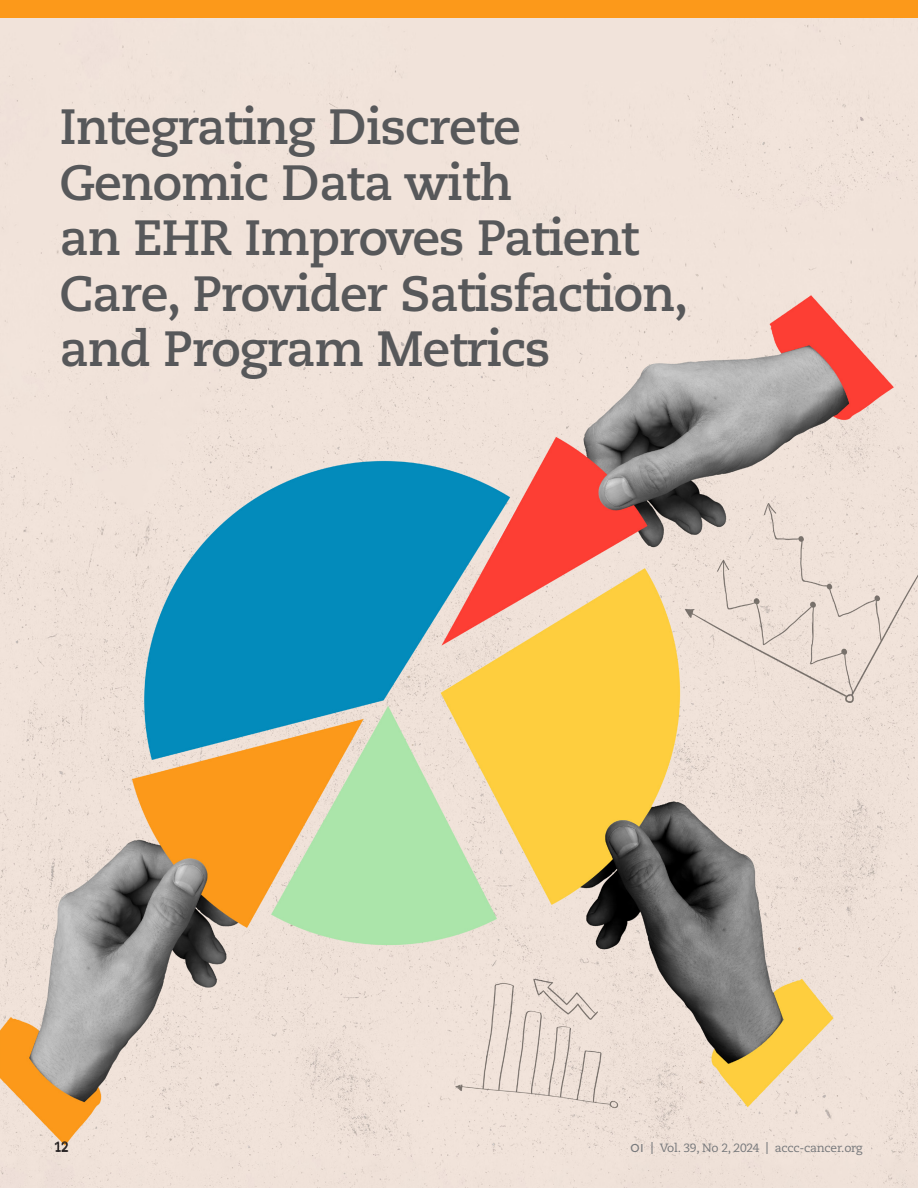
<style>
.page{position:relative;width:918px;height:1188px;background:#fff}
.page>*{position:absolute;margin:0;border:0;box-sizing:border-box;transform-origin:0 0}
.Feature_Article_Title{font:700 49.5px/55.5px "Caecilia LT Pro 75";letter-spacing:-.02em;color:#57585a}
.Folio_Right{font:13.5px "Caecilia LT Pro 55 Roman";color:#231f20}
.Folio_Right-2{font:12px "Caecilia LT Pro 55 Roman";letter-spacing:-.02em;color:#76787b}
.s1{font-family:"Proxima Nova";font-weight:500}
.s2{font-family:"Caecilia LT Pro 75";font-weight:700}
</style>
<div class="page">
<img style="left:0;top:17px;width:918px;height:1171px">
<div style="left:0;top:0;width:918px;height:17px;background:#fc991a"></div>
<p class="Feature_Article_Title" style="left:59px;top:98px;width:631px">Integrating Discrete<br>Genomic Data with<br>an EHR Improves Patient<br>Care, Provider Satisfaction, and Program Metrics</p>
<p class="Folio_Right" style="left:54px;top:1138px;width:16px">12</p>
<p class="Folio_Right-2" style="left:631px;top:1140px;width:233px"><span class="s1">OI</span> <span class="s2">|</span> Vol. 39, No 2, 2024 <span class="s2">|</span> accc-cancer.org</p>
</div>
